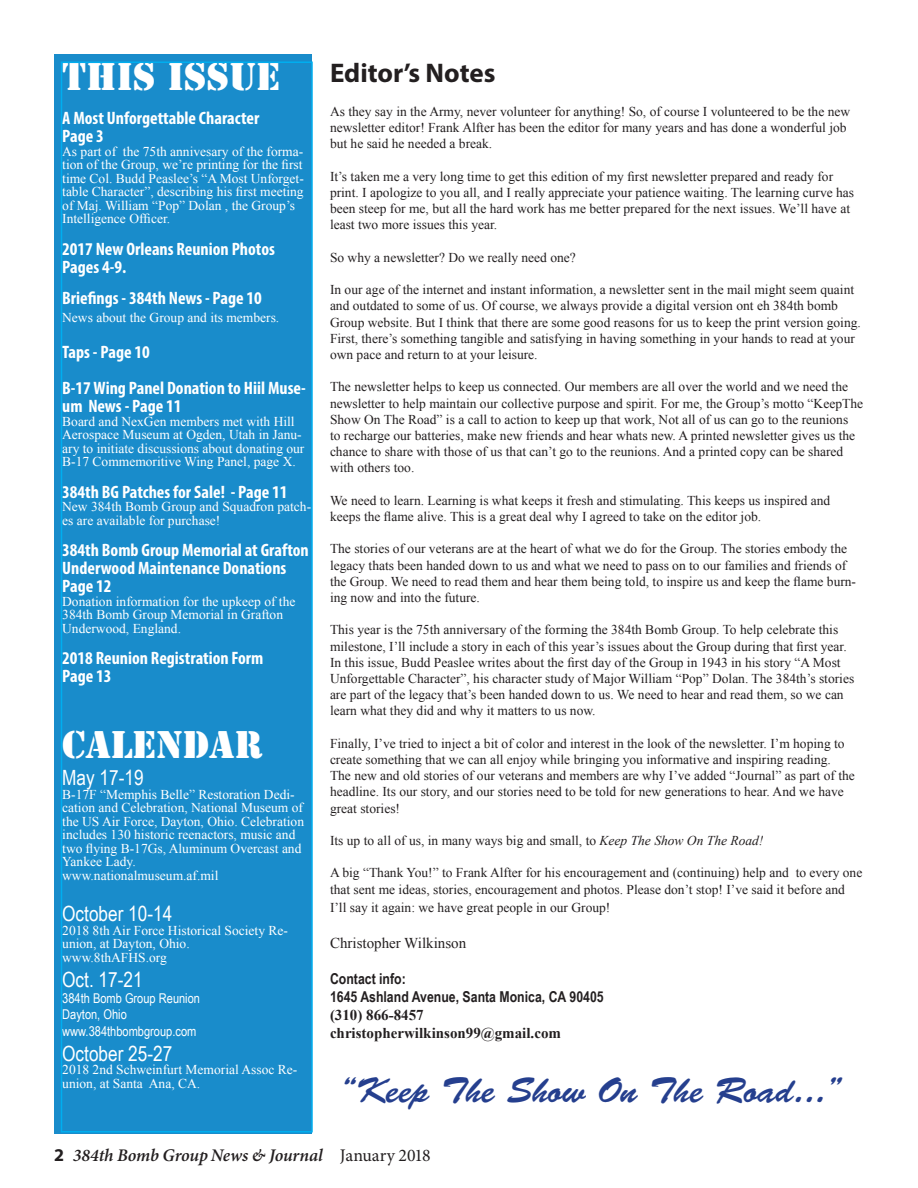
<style>
.page{position:relative;width:918px;height:1188px;background:#fff}
.page>*{position:absolute;margin:0;border:0;box-sizing:border-box;transform-origin:0 0}
.t1{font:36px "Brush Script Std";color:#253f8e}
.t2{font:36px "Stencil Std";color:#fff}
.t3{font:700 27px "Myriad Pro";color:#231f20}
.t4{font:21px "Arial Narrow";color:#fff}
.t5{font:700 condensed 18px/18px "Myriad Pro";color:#fff}
.t6{font:italic 600 17.85px "Minion Pro";letter-spacing:-.01em;color:#231f20}
.t7{font:700 15px/18px "Arial Narrow";color:#231f20}
.t8{font:700 15px/18px "Times New Roman";color:#231f20}
.t9{font:15px "Times New Roman";color:#231f20}
.t10{font:13.5px/16.2px "Times New Roman";color:#231f20}
.t11{font:13.5px/13.5px "Times New Roman";color:#fff}
.t12{font:13.5px/16.2px "Arial Narrow";color:#fff}
.s1{font-style:italic}
.s2{font-family:"Myriad Pro";font-weight:700;font-style:normal;font-size:18px}
.s3{font-weight:400;font-style:normal}
</style>
<div class="page">
<div style="left:54px;top:54px;width:258px;height:1080px;background:#198ccb"></div>
<div style="left:61px;top:62px;width:252px;height:1070px;border:2px solid #00aeef"></div>
<h1 class="t2" style="left:62px;top:53px;width:220px">THIS ISSUE</h1>
<h3 class="t5" style="left:62px;top:109px;width:199px">A Most Unforgettable Character<br>Page 3</h3>
<p class="t11" style="left:62px;top:144px;width:243px">As part of the 75th annivesary of the forma&shy;tion of the Group, we’re printing for the first time Col. Budd Peaslee’s “A Most Unforget&shy;table Character”, describing his first meeting of Maj. William “Pop” Dolan , the Group’s Intelligence Officer.</p>
<h3 class="t5" style="left:62px;top:239px;width:214px">2017 New Orleans Reunion Photos<br>Pages 4-9.</h3>
<h3 class="t5" style="left:62px;top:289px;width:201px">Briefings - 384th News - Page 10</h3>
<p class="t11" style="left:62px;top:311px;width:219px">News about the Group and its members.</p>
<h3 class="t5" style="left:62px;top:334px;width:245px;line-height:36px">Taps - Page 10<br>B-17 Wing Panel Donation to Hiil Muse-</h3>
<h3 class="t5" style="left:62px;top:397px;width:121px">um News - Page 11</h3>
<p class="t11" style="left:62px;top:414px;width:244px">Board and NexGen members met with Hill Aerospace Museum at Ogden, Utah in Janu&shy;ary to initiate discussions about donating our B-17 Commemoritive Wing Panel, page X.</p>
<h3 class="t5" style="left:62px;top:482px;width:227px">384th BG Patches for Sale! - Page 11</h3>
<p class="t11" style="left:62px;top:500px;width:250px">New 384th Bomb Group and Squadron patch&shy;es are available for purchase!</p>
<h3 class="t5" style="left:62px;top:541px;width:248px">384th Bomb Group Memorial at Grafton<br>Underwood Maintenance Donations<br>Page 12</h3>
<p class="t11" style="left:62px;top:594px;width:235px">Donation information for the upkeep of the<br>384th Bomb Group Memorial in Grafton<br>Underwood, England.</p>
<h3 class="t5" style="left:62px;top:649px;width:203px">2018 Reunion Registration Form<br>Page 13</h3>
<h2 class="t3" style="left:330px;top:55px;width:167px">Editor’s Notes</h2>
<p class="t10" style="left:330px;top:103px;width:522px">As they say in the Army, never volunteer for anything! So, of course I volunteered to be the new newsletter editor! Frank Alfter has been the editor for many years and has done a wonderful job but he said he needed a break.</p>
<p class="t10" style="left:330px;top:168px;width:526px">It’s taken me a very long time to get this edition of my first newsletter prepared and ready for print. I apologize to you all, and I really appreciate your patience waiting. The learning curve has been steep for me, but all the hard work has me better prepared for the next issues. We’ll have at least two more issues this year.</p>
<p class="t10" style="left:330px;top:249px;width:247px">So why a newsletter? Do we really need one?</p>
<p class="t10" style="left:330px;top:281px;width:532px">In our age of the internet and instant information, a newsletter sent in the mail might seem quaint and outdated to some of us. Of course, we always provide a digital version ont eh 384th bomb Group website. But I think that there are some good reasons for us to keep the print version going.<br>First, there’s something tangible and satisfying in having something in your hands to read at your own pace and return to at your leisure.</p>
<p class="t10" style="left:330px;top:379px;width:535px">The newsletter helps to keep us connected. Our members are all over the world and we need the newsletter to help maintain our collective purpose and spirit. For me, the Group’s motto “KeepThe Show On The Road” is a call to action to keep up that work, Not all of us can go to the reunions<br>to recharge our batteries, make new friends and hear whats new. A printed newsletter gives us the chance to share with those of us that can’t go to the reunions. And a printed copy can be shared with others too.</p>
<p class="t10" style="left:330px;top:492px;width:502px">We need to learn. Learning is what keeps it fresh and stimulating. This keeps us inspired and keeps the flame alive. This is a great deal why I agreed to take on the editor job.</p>
<p class="t10" style="left:330px;top:541px;width:528px">The stories of our veterans are at the heart of what we do for the Group. The stories embody the legacy thats been handed down to us and what we need to pass on to our families and friends of the Group. We need to read them and hear them being told, to inspire us and keep the flame burn&shy;ing now and into the future.</p>
<p class="t10" style="left:330px;top:622px;width:526px">This year is the 75th anniversary of the forming the 384th Bomb Group. To help celebrate this milestone, I’ll include a story in each of this year’s issues about the Group during that first year.<br>In this issue, Budd Peaslee writes about the first day of the Group in 1943 in his story “A Most Unforgettable Character”, his character study of Major William “Pop” Dolan. The 384th’s stories are part of the legacy that’s been handed down to us. We need to hear and read them, so we can learn what they did and why it matters to us now.</p>
<p class="t10" style="left:330px;top:735px;width:526px">Finally, I’ve tried to inject a bit of color and interest in the look of the newsletter. I’m hoping to create something that we can all enjoy while bringing you informative and inspiring reading.<br>The new and old stories of our veterans and members are why I’ve added “Journal” as part of the headline. Its our story, and our stories need to be told for new generations to hear. And we have great stories!</p>
<p class="t10" style="left:330px;top:832px;width:435px">Its up to all of us, in many ways big and small, to <span class="s1">Keep The Show On The Road!</span></p>
<p class="t10" style="left:330px;top:865px;width:534px">A big “Thank You!” to Frank Alfter for his encouragement and (continuing) help and to every one that sent me ideas, stories, encouragement and photos. Please don’t stop! I’ve said it before and</p>
<p class="t10" style="left:330px;top:899px;width:282px">I’ll say it again: we have great people in our Group!</p>
<p class="t9" style="left:330px;top:932px;width:138px">Christopher Wilkinson</p>
<p class="t7" style="left:330px;top:969px;width:275px">Contact info:<br>1645 Ashland Avenue, Santa Monica, CA 90405</p>
<p class="t8" style="left:330px;top:1005px;width:233px">(310) 866-8457 christopherwilkinson99@gmail.com</p>
<h1 class="t2" style="left:62px;top:721px;width:202px">CALENDAR</h1>
<h3 class="t4" style="left:62px;top:763px;width:83px">May 17-19</h3>
<p class="t11" style="left:62px;top:787px;width:243px">B-17F “Memphis Belle” Restoration Dedi&shy;cation and Celebration, National Museum of the US Air Force, Dayton, Ohio. Celebration includes 130 historic reenactors, music and two flying B-17Gs, Aluminum Overcast and Yankee Lady.<br>www.nationalmuseum.af.mil</p>
<h3 class="t4" style="left:62px;top:898px;width:112px">October 10-14</h3>
<p class="t11" style="left:62px;top:923px;width:227px">2018 8th Air Force Historical Society Re&shy;union, at Dayton, Ohio. www.8thAFHS.org</p>
<h3 class="t4" style="left:62px;top:964px;width:82px">Oct. 17-21</h3>
<p class="t12" style="left:62px;top:990px;width:139px">384th Bomb Group Reunion<br>Dayton, Ohio www.384thbombgroup.com</p>
<h3 class="t4" style="left:62px;top:1038px;width:112px">October 25-27</h3>
<p class="t11" style="left:62px;top:1063px;width:237px">2018 2nd Schweinfurt Memorial Assoc Re&shy;union, at Santa Ana, CA.</p>
<h1 class="t1" style="left:339px;top:1070px;width:506px">“Keep The Show On The Road...”</h1>
<h3 class="t6" style="left:54px;top:1143px;width:378px"><span class="s2">2</span> 384th Bomb Group News &amp; Journal <span class="s3">January 2018</span></h3>
</div>
